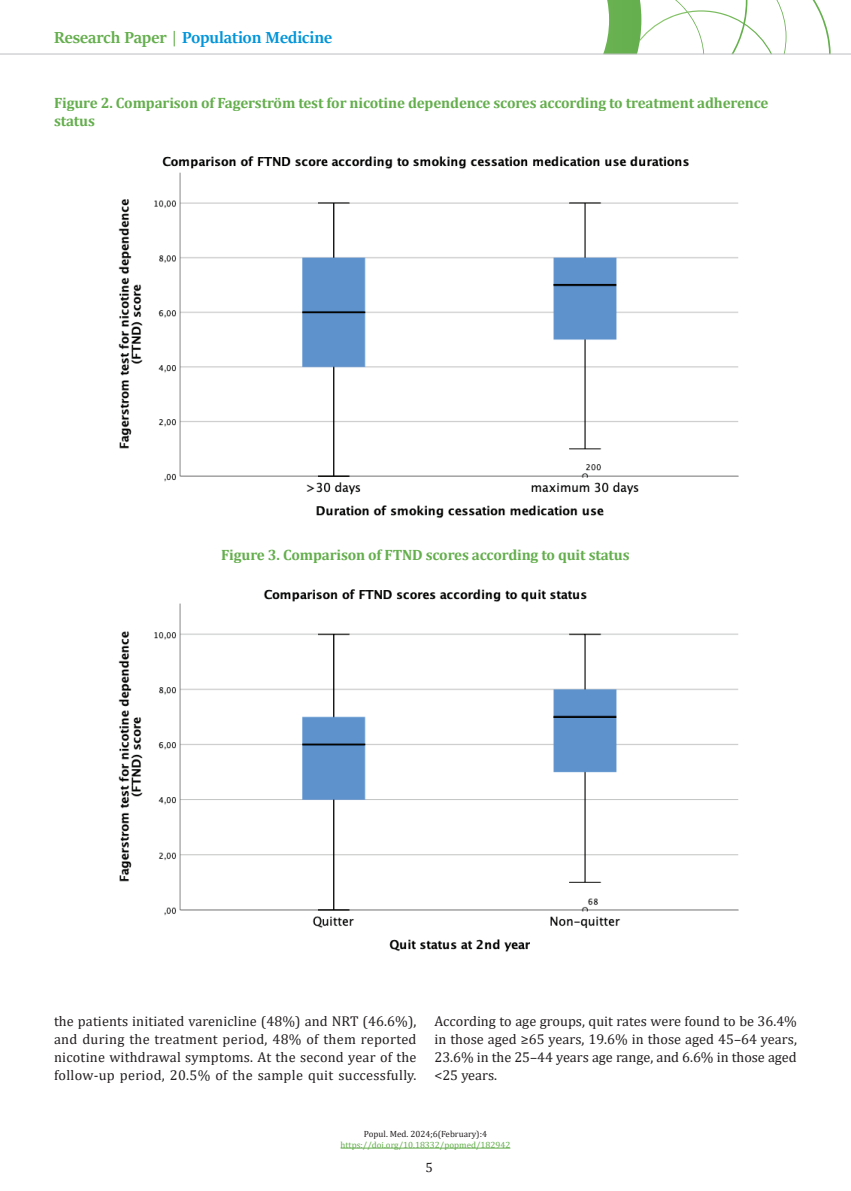
<style>
.page{position:relative;width:851px;height:1191px;background:#fff}
.page>*{position:absolute;margin:0;border:0;box-sizing:border-box;transform-origin:0 0}
.t1{font:700 18px "Sitka Banner";color:#0095d9}
.t2{font:700 15px/18px "Cambria";letter-spacing:-.01em;color:#64ae4d}
.t3{font:14.25px/18px "Cambria";letter-spacing:.005em;color:#231f20;text-align:justify}
.t4{font:13.5px "Cambria";color:#231f20}
.t5{font:9px "Cambria";color:#64ae4d}
.t6{font:9px "Cambria";color:#231f20}
.s1{color:#64ae4d}
</style>
<div class="page">
<svg style="left:536px;top:0;width:294px;height:54px"></svg>
<hr style="left:340px;top:1147px;width:170px;height:1px;background:#64ae4d">
<hr style="left:0;top:54px;width:850px;height:1px;background:#bcbdc0">
<img style="left:118px;top:589px;width:621px;height:363px">
<img style="left:118px;top:156px;width:621px;height:363px">
<p class="t1" style="left:54px;top:25px;width:279px"><span class="s1">Research Paper |</span> Population Medicine</p>
<p class="t2" style="left:54px;top:93px;width:716px">Figure 2. Comparison of Fagerström test for nicotine dependence scores according to treatment adherence status</p>
<p class="t2" style="left:221px;top:545px;width:410px">Figure 3. Comparison of FTND scores according to quit status</p>
<p class="t3" style="left:54px;top:1012px;width:364px">the patients initiated varenicline (48%) and NRT (46.6%), and during the treatment period, 48% of them reported nicotine withdrawal symptoms. At the second year of the follow-up period, 20.5% of the sample quit successfully.</p>
<p class="t3" style="left:434px;top:1012px;width:364px">According to age groups, quit rates were found to be 36.4% in those aged ≥65 years, 19.6% in those aged 45–64 years, 23.6% in the 25–44 years age range, and 6.6% in those aged &lt;25 years.</p>
<p class="t6" style="left:364px;top:1128px;width:125px">Popul. Med. 2024;6(February):4</p>
<p class="t5" style="left:340px;top:1139px;width:171px">https://doi.org/10.18332/popmed/182942</p>
<p class="t4" style="left:425px;top:1159px;width:9px">5</p>
</div>
